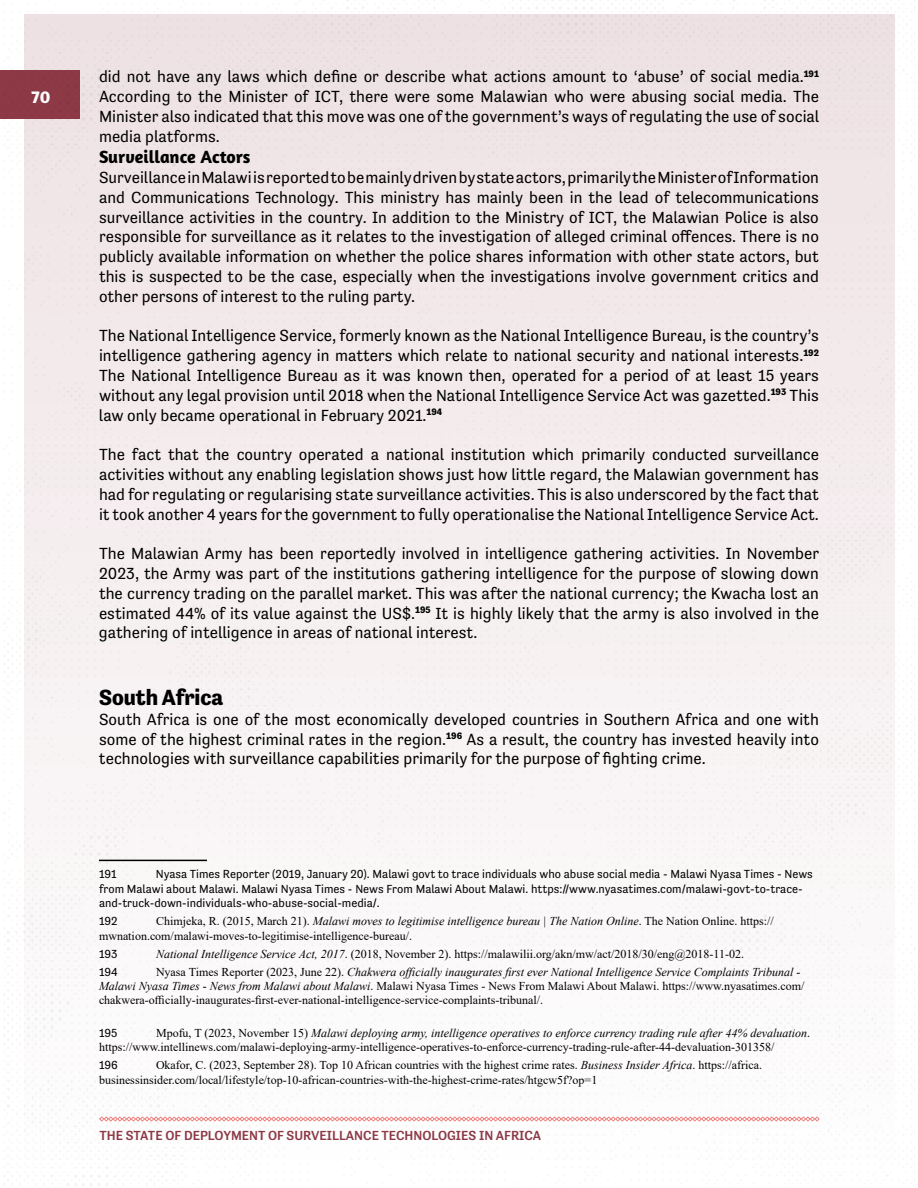
<style>
.page{position:relative;width:918px;height:1188px;background:#fff}
.page>*{position:absolute;margin:0;border:0;box-sizing:border-box;transform-origin:0 0}
.t1{font:700 22.5px "Tenso";color:#000}
.t2{font:700 18px "Amaranth";color:#000}
.t3{font:700 18px "Amaranth";color:#fff}
.t4{font:16.5px/19.8px "Tenso";color:#000;text-align:justify}
.t5{font:500 13.5px "Tenso";color:#8d3946}
.t6{font:12px/14.4px "Times New Roman";color:#000}
.t7{font:12px/14.4px "Tenso";color:#000}
.s1{font-style:italic}
</style>
<div class="page">
<img style="left:1px;top:0;width:914px;height:1185px">
<hr style="left:99px;top:860px;width:108px;height:1px;background:#000">
<p class="t3" style="left:32px;top:85px;width:21px">70</p>
<p class="t4" style="left:99px;top:67px;width:722px">did not have any laws which define or describe what actions amount to ‘abuse’ of social media.<sup>191<br></sup>According to the Minister of ICT, there were some Malawian who were abusing social media. The Minister also indicated that this move was one of the government’s ways of regulating the use of social media platforms.</p>
<p class="t2" style="left:99px;top:146px;width:153px">Surveillance Actors</p>
<p class="t4" style="left:99px;top:167px;width:722px">Surveillance in Malawi is reported to be mainly driven by state actors, primarily the Minister of Information and Communications Technology. This ministry has mainly been in the lead of telecommunications surveillance activities in the country. In addition to the Ministry of ICT, the Malawian Police is also responsible for surveillance as it relates to the investigation of alleged criminal offences. There is no publicly available information on whether the police shares information with other state actors, but this is suspected to be the case, especially when the investigations involve government critics and other persons of interest to the ruling party.</p>
<p class="t4" style="left:99px;top:326px;width:722px">The National Intelligence Service, formerly known as the National Intelligence Bureau, is the country’s intelligence gathering agency in matters which relate to national security and national interests.<sup>192<br></sup>The National Intelligence Bureau as it was known then, operated for a period of at least 15 years without any legal provision until 2018 when the National Intelligence Service Act was gazetted.<sup>193</sup> This law only became operational in February 2021.<sup>194</sup></p>
<p class="t4" style="left:99px;top:445px;width:721px">The fact that the country operated a national institution which primarily conducted surveillance activities without any enabling legislation shows just how little regard, the Malawian government has had for regulating or regularising state surveillance activities. This is also underscored by the fact that it took another 4 years for the government to fully operationalise the National Intelligence Service Act.</p>
<p class="t4" style="left:99px;top:544px;width:722px">The Malawian Army has been reportedly involved in intelligence gathering activities. In November 2023, the Army was part of the institutions gathering intelligence for the purpose of slowing down the currency trading on the parallel market. This was after the national currency; the Kwacha lost an estimated 44% of its value against the US$.<sup>195</sup> It is highly likely that the army is also involved in the gathering of intelligence in areas of national interest.</p>
<h1 class="t1" style="left:99px;top:685px;width:126px">South Africa</h1>
<p class="t4" style="left:99px;top:709px;width:721px">South Africa is one of the most economically developed countries in Southern Africa and one with some of the highest criminal rates in the region.<sup>196</sup> As a result, the country has invested heavily into technologies with surveillance capabilities primarily for the purpose of fighting crime.</p>
<p class="t7" style="left:99px;top:867px;width:715px;text-indent:57px">Nyasa Times Reporter (2019, January 20). Malawi govt to trace individuals who abuse social media - Malawi Nyasa Times - News from Malawi about Malawi. Malawi Nyasa Times - News From Malawi About Malawi. https://www.nyasatimes.com/malawi-govt-to-trace&shy;and-truck-down-individuals-who-abuse-social-media/.</p>
<p class="t7" style="left:99px;top:914px;width:20px">192</p>
<p class="t7" style="left:99px;top:867px;width:19px">191</p>
<p class="t6" style="left:99px;top:914px;width:676px;text-indent:57px">Chimjeka, R. (2015, March 21). <span class="s1">Malawi moves to legitimise intelligence bureau | The Nation Online</span>. The Nation Online. https:// mwnation.com/malawi-moves-to-legitimise-intelligence-bureau/.</p>
<p class="t7" style="left:99px;top:946px;width:20px">193</p>
<p class="t6" style="left:156px;top:946px;width:590px"><span class="s1">National Intelligence Service Act, 2017</span>. (2018, November 2). https://malawilii.org/akn/mw/act/2018/30/eng@2018-11-02.</p>
<p class="t7" style="left:99px;top:964px;width:20px">194</p>
<p class="t6" style="left:99px;top:964px;width:707px;text-indent:57px">Nyasa Times Reporter (2023, June 22). <span class="s1">Chakwera officially inaugurates first ever National Intelligence Service Complaints Tribunal -<br>Malawi Nyasa Times - News from Malawi about Malawi</span>. Malawi Nyasa Times - News From Malawi About Malawi. https://www.nyasatimes.com/ chakwera-officially-inaugurates-first-ever-national-intelligence-service-complaints-tribunal/.</p>
<p class="t7" style="left:99px;top:1025px;width:20px">195</p>
<p class="t6" style="left:99px;top:1025px;width:713px;text-indent:57px">Mpofu, T (2023, November 15) <span class="s1">Malawi deploying army, intelligence operatives to enforce currency trading rule after 44% devaluation</span>. https://www.intellinews.com/malawi-deploying-army-intelligence-operatives-to-enforce-currency-trading-rule-after-44-devaluation-301358/</p>
<p class="t7" style="left:99px;top:1058px;width:20px">196</p>
<p class="t6" style="left:99px;top:1058px;width:665px;text-indent:57px">Okafor, C. (2023, September 28). Top 10 African countries with the highest crime rates. <span class="s1">Business Insider Africa</span>. https://africa. businessinsider.com/local/lifestyle/top-10-african-countries-with-the-highest-crime-rates/htgcw5f?op=1</p>
<p class="t5" style="left:99px;top:1128px;width:443px">THE STATE OF DEPLOYMENT OF SURVEILLANCE TECHNOLOGIES IN AFRICA</p>
</div>
